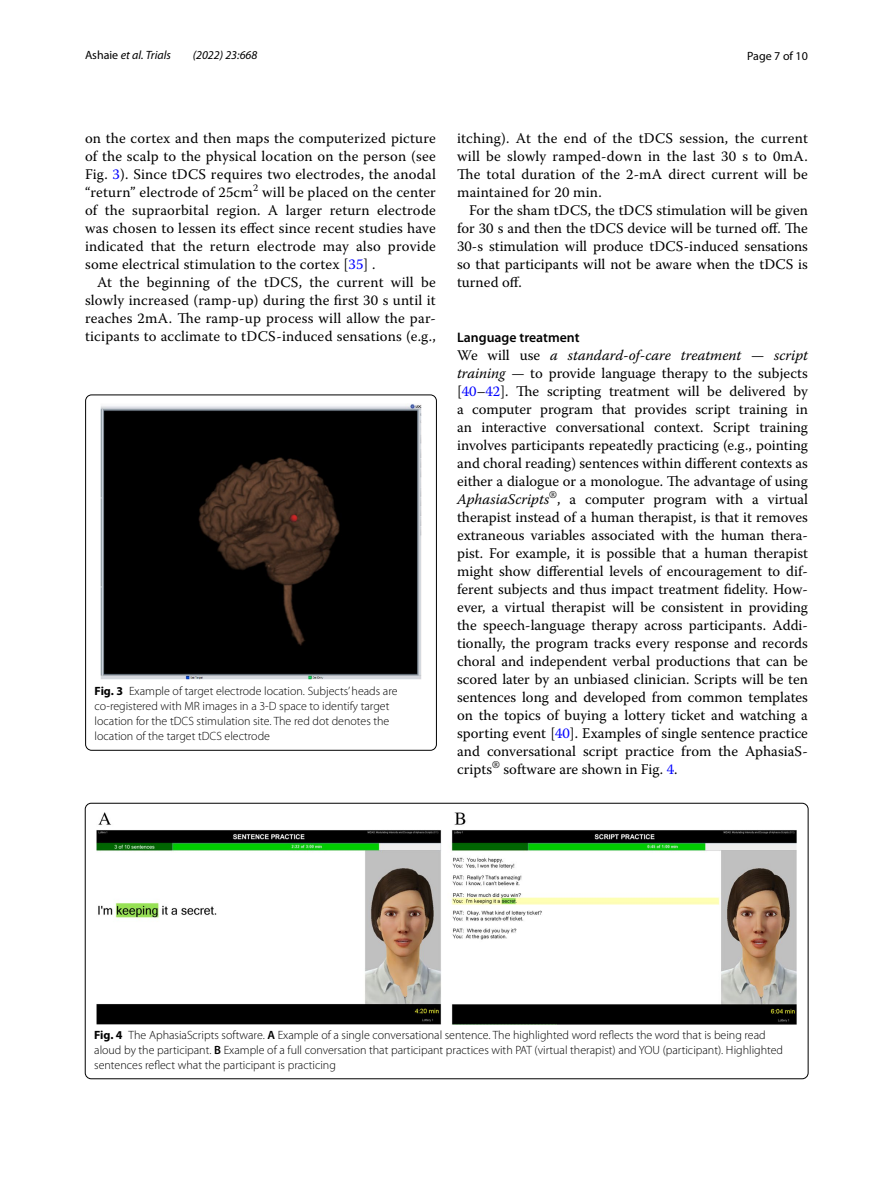
<style>
.page{position:relative;width:893px;height:1187px;background:#fff}
.page>*{position:absolute;margin:0;border:0;box-sizing:border-box;transform-origin:0 0}
.t1{font:14.7px/18px "Warnock Pro";letter-spacing:.01em;color:#000;text-align:justify}
.t2{font:600 13.8px "Myriad Pro";color:#000}
.t3{font:300 12px/15px "Myriad Pro";color:#000}
.t4{font:italic 12px "Myriad Pro";color:#000}
.t5{font:12px "Myriad Pro";color:#000}
.s1{font-style:normal}
.s2{color:#00f}
.s3{font-weight:700}
.s4{font-style:italic}
.s5{font-weight:600}
</style>
<div class="page">
<img style="left:100px;top:404px;width:322px;height:275px">
<div style="left:85px;top:394px;width:352px;height:356px;border:1px solid #000;border-radius:6px"></div>
<img style="left:96px;top:812px;width:701px;height:212px">
<p class="t4" style="left:85px;top:48px;width:87px"><span class="s1">Ashaie</span> et al. Trials</p>
<p class="t4" style="left:193px;top:48px;width:66px">(2022) 23:668</p>
<p class="t5" style="left:747px;top:48px;width:62px">Page 7 of 10</p>
<p class="t1" style="left:85px;top:128px;width:352px">on the cortex and then maps the computerized picture of the scalp to the physical location on the person (see Fig. <span class="s2">3</span>). Since tDCS requires two electrodes, the anodal “return” electrode of 25cm<sup>2</sup> will be placed on the center of the supraorbital region. A larger return electrode was chosen to lessen its effect since recent studies have indicated that the return electrode may also provide some electrical stimulation to the cortex [<span class="s2">35</span>] .</p>
<p class="t1" style="left:85px;top:272px;width:352px;text-indent:12px">At the beginning of the tDCS, the current will be slowly increased (ramp-up) during the first 30 s until it reaches 2mA. The ramp-up process will allow the par&shy;ticipants to acclimate to tDCS-induced sensations (e.g.,</p>
<p class="t3" style="left:95px;top:683px;width:304px"><span class="s3">Fig. 3</span> Example of target electrode location. Subjects’ heads are co-registered with MR images in a 3-D space to identify target location for the tDCS stimulation site. The red dot denotes the location of the target tDCS electrode</p>
<p class="t1" style="left:457px;top:128px;width:352px">itching). At the end of the tDCS session, the current will be slowly ramped-down in the last 30 s to 0mA.<br>The total duration of the 2-mA direct current will be maintained for 20 min.</p>
<p class="t1" style="left:457px;top:200px;width:352px;text-indent:12px">For the sham tDCS, the tDCS stimulation will be given for 30 s and then the tDCS device will be turned off. The 30-s stimulation will produce tDCS-induced sensations so that participants will not be aware when the tDCS is turned off.</p>
<p class="t2" style="left:457px;top:328px;width:124px">Language treatment</p>
<p class="t1" style="left:457px;top:345px;width:352px">We will use <span class="s4">a standard-of-care treatment — script training —</span> to provide language therapy to the subjects [<span class="s2">40</span>–<span class="s2">42</span>]. The scripting treatment will be delivered by a computer program that provides script training in an interactive conversational context. Script training involves participants repeatedly practicing (e.g., pointing and choral reading) sentences within different contexts as either a dialogue or a monologue. The advantage of using <span class="s4">AphasiaScripts</span><sup>®</sup>, a computer program with a virtual therapist instead of a human therapist, is that it removes extraneous variables associated with the human thera&shy;pist. For example, it is possible that a human therapist might show differential levels of encouragement to dif&shy;ferent subjects and thus impact treatment fidelity. How&shy;ever, a virtual therapist will be consistent in providing the speech-language therapy across participants. Addi&shy;tionally, the program tracks every response and records choral and independent verbal productions that can be scored later by an unbiased clinician. Scripts will be ten sentences long and developed from common templates on the topics of buying a lottery ticket and watching a sporting event [<span class="s2">40</span>]. Examples of single sentence practice and conversational script practice from the AphasiaS&shy;cripts<sup>®</sup> software are shown in Fig. <span class="s2">4</span>.</p>
<p class="t3" style="left:94px;top:1027px;width:690px"><span class="s3">Fig. 4</span> The AphasiaScripts software. <span class="s5">A</span> Example of a single conversational sentence. The highlighted word reflects the word that is being read aloud by the participant. <span class="s5">B</span> Example of a full conversation that participant practices with PAT (virtual therapist) and YOU (participant). Highlighted sentences reflect what the participant is practicing</p>
</div>
